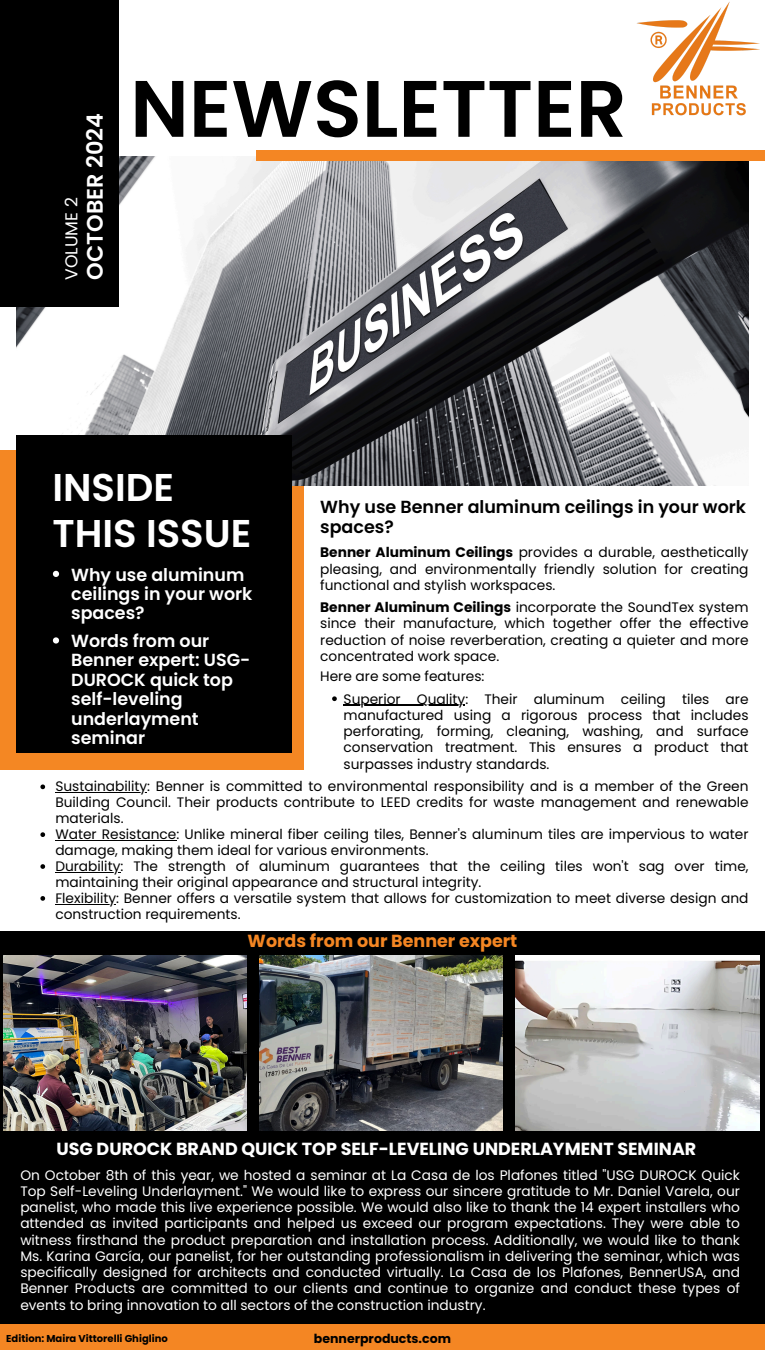
<style>
.page{position:relative;width:765px;height:1350px;background:#fff}
.page>*{position:absolute;margin:0;border:0;box-sizing:border-box;transform-origin:0 0}
.t1{font:600 79.88px "Poppins";color:#000}
.t2{font:600 38.62px/45.8px "Poppins";color:#fff}
.t3{font:600 22.38px "Poppins";color:#fff}
.t4{font:600 17.5px/19.4px "Poppins";color:#fff}
.t5{font:700 17.5px "Poppins";color:#fff}
.t6{font:600 17.5px/19.8px "Poppins";color:#000}
.t7{font:700 17.5px "Poppins";color:#f48623}
.t8{font:17.25px "Poppins";color:#fff}
.t9{font:13.75px/16.2px "Poppins";color:#000;text-align:justify}
.t10{font:13.75px/16.2px "Poppins";color:#fff;text-align:justify}
.t11{font:700 12.5px "Poppins";color:#000}
.t12{font:700 10px "Poppins";color:#000}
.s1{font-weight:700}
</style>
<div class="page">
<div style="left:0;top:450px;width:304px;height:319px;background:#f48723"></div>
<img style="left:16px;top:157px;width:733px;height:329px">
<div style="left:256px;top:150px;width:509px;height:11px;background:#f48623"></div>
<div style="left:0;top:0;width:119px;height:307px;background:#000"></div>
<div style="left:16px;top:435px;width:276px;height:317px;background:#000"></div>
<div style="left:0;top:931px;width:765px;height:400px;background:#000"></div>
<div style="left:0;top:1325px;width:765px;height:25px;background:#f48623"></div>
<img style="left:3px;top:955px;width:244px;height:176px">
<img style="left:636px;top:1px;width:124px;height:115px">
<img style="left:259px;top:955px;width:244px;height:176px">
<img style="left:515px;top:955px;width:244px;height:176px">
<svg style="left:332px;top:696px;width:5px;height:5px"></svg>
<hr style="left:344px;top:705px;width:121px;height:1px;background:#000">
<svg style="left:53px;top:571px;width:6px;height:6px"></svg>
<svg style="left:53px;top:637px;width:6px;height:7px"></svg>
<svg style="left:40px;top:785px;width:5px;height:4px"></svg>
<hr style="left:55px;top:792px;width:92px;height:1px;background:#000">
<svg style="left:40px;top:832px;width:5px;height:5px"></svg>
<hr style="left:55px;top:840px;width:121px;height:1px;background:#000">
<svg style="left:40px;top:864px;width:5px;height:5px"></svg>
<hr style="left:55px;top:872px;width:65px;height:1px;background:#000">
<svg style="left:40px;top:896px;width:5px;height:5px"></svg>
<hr style="left:55px;top:904px;width:61px;height:1px;background:#000">
<p class="t8" style="left:59px;top:280px;width:84px;rotate:-90deg">VOLUME 2</p>
<p class="t3" style="left:79px;top:280px;width:168px;rotate:-90deg">OCTOBER 2024</p>
<p class="t1" style="left:130px;top:53px;width:498px">NEWSLETTER</p>
<h6 class="t2" style="left:52px;top:465px;width:200px">INSIDE<br>THIS ISSUE</h6>
<p class="t4" style="left:71px;top:565px;width:183px">Why use aluminum ceilings in your work spaces?</p>
<p class="t4" style="left:71px;top:631px;width:181px">Words from our<br>Benner expert: USG-<br>DUROCK quick top self-leveling underlayment seminar</p>
<p class="t6" style="left:320px;top:497px;width:427px">Why use Benner aluminum ceilings in your work spaces?</p>
<h3 class="t9" style="left:320px;top:544px;width:430px"><span class="s1">Benner Aluminum Ceilings</span> provides a durable, aesthetically pleasing, and environmentally friendly solution for creating functional and stylish workspaces.</h3>
<p class="t9" style="left:320px;top:599px;width:430px"><span class="s1">Benner Aluminum Ceilings</span> incorporate the SoundTex system since their manufacture, which together offer the effective reduction of noise reverberation, creating a quieter and more concentrated work space.</p>
<h1 class="t9" style="left:320px;top:668px;width:166px">Here are some features:</h1>
<h2 class="t9" style="left:344px;top:691px;width:406px">Superior Quality: Their aluminum ceiling tiles are manufactured using a rigorous process that includes perforating, forming, cleaning, washing, and surface conservation treatment. This ensures a product that surpasses industry standards.</h2>
<h4 class="t9" style="left:55px;top:778px;width:695px">Sustainability: Benner is committed to environmental responsibility and is a member of the Green Building Council. Their products contribute to LEED credits for waste management and renewable materials.</h4>
<p class="t9" style="left:55px;top:826px;width:695px">Water Resistance: Unlike mineral fiber ceiling tiles, Benner's aluminum tiles are impervious to water damage, making them ideal for various environments.</p>
<p class="t9" style="left:55px;top:858px;width:695px">Durability: The strength of aluminum guarantees that the ceiling tiles won't sag over time, maintaining their original appearance and structural integrity.</p>
<p class="t9" style="left:55px;top:890px;width:695px">Flexibility: Benner offers a versatile system that allows for customization to meet diverse design and construction requirements.</p>
<p class="t7" style="left:248px;top:929px;width:271px">Words from our Benner expert</p>
<h6 class="t5" style="left:57px;top:1137px;width:641px">USG DUROCK BRAND QUICK TOP SELF-LEVELING UNDERLAYMENT SEMINAR</h6>
<p class="t10" style="left:20px;top:1167px;width:721px">On October 8th of this year, we hosted a seminar at La Casa de los Plafones titled "USG DUROCK Quick Top Self-Leveling Underlayment." We would like to express our sincere gratitude to Mr. Daniel Varela, our panelist, who made this live experience possible. We would also like to thank the 14 expert installers who attended as invited participants and helped us exceed our program expectations. They were able to witness firsthand the product preparation and installation process. Additionally, we would like to thank Ms. Karina García, our panelist, for her outstanding professionalism in delivering the seminar, which was specifically designed for architects and conducted virtually. La Casa de los Plafones, BennerUSA, and Benner Products are committed to our clients and continue to organize and conduct these types of events to bring innovation to all sectors of the construction industry.</p>
<p class="t12" style="left:6px;top:1331px;width:163px">Edition: Maira Vittorelli Ghiglino</p>
<p class="t11" style="left:314px;top:1330px;width:139px">bennerproducts.com</p>
</div>
